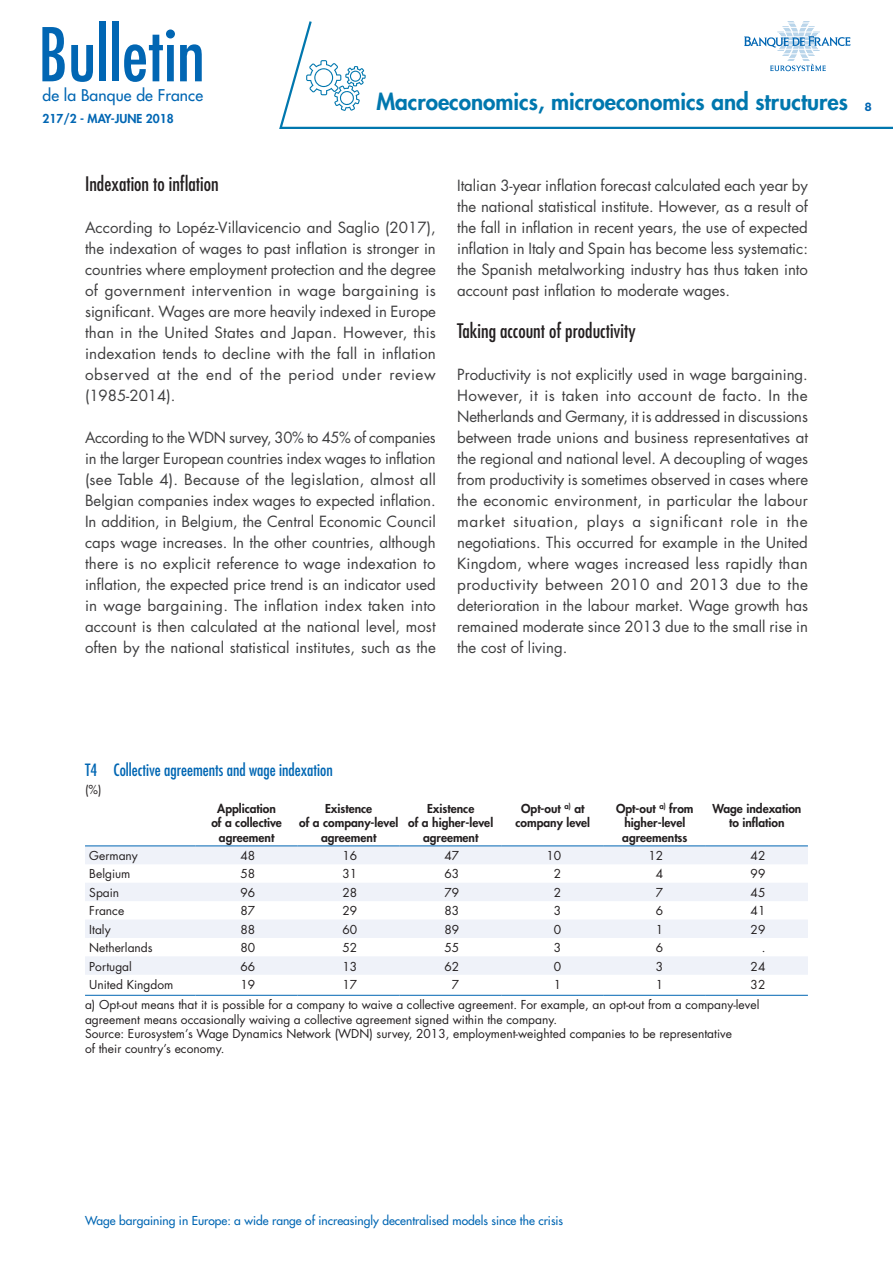
<style>
.page{position:relative;width:893px;height:1263px;background:#fff}
.page>*{position:absolute;margin:0;border:0;box-sizing:border-box;transform-origin:0 0}
.t1{font:condensed 72px "Futura Std";color:#0166b3}
.t2{font:800 22.5px "Futura Std";color:#0077ae}
.t3{font:condensed 19.5px "Futura Std";color:#231f20}
.t4{font:condensed 16.5px "Futura Std";color:#0166b3}
.t5{font:500 15.75px "Futura Std";letter-spacing:.01em;color:#0166b3}
.t6{font:15px/21px "Futura Std";color:#3e3e3f;text-align:justify}
.t7{font:12px/14.4px "Futura Std";color:#231f20}
.t8{font:800 12px/14.4px "Futura Std";color:#231f20;text-align:center}
.t9{font:500 12px "Futura Std";color:#0166b3}
.t10{font:800 12px "Futura Std";color:#0166b3}
.t11{font:800 12px "Helvetica Neue LT Std";color:#0166b3;scale:.9 1}
</style>
<div class="page">
<svg style="left:279px;top:21px;width:614px;height:108px"></svg>
<svg style="left:744px;top:22px;width:106px;height:49px"></svg>
<svg style="left:306px;top:60px;width:60px;height:51px"></svg>
<svg style="left:85px;top:846px;width:723px;height:129px;fill:#eff2f9"></svg>
<hr style="left:85px;top:995px;width:111px;height:1px;background:#0166b3">
<hr style="left:196px;top:995px;width:102px;height:1px;background:#0166b3">
<hr style="left:298px;top:995px;width:102px;height:1px;background:#0166b3">
<hr style="left:400px;top:995px;width:102px;height:1px;background:#0166b3">
<hr style="left:502px;top:995px;width:102px;height:1px;background:#0166b3">
<hr style="left:604px;top:995px;width:102px;height:1px;background:#0166b3">
<hr style="left:706px;top:995px;width:102px;height:1px;background:#0166b3">
<hr style="left:85px;top:845px;width:111px;height:1px;background:#0166b3">
<hr style="left:196px;top:845px;width:102px;height:1px;background:#0166b3">
<hr style="left:298px;top:845px;width:102px;height:1px;background:#0166b3">
<hr style="left:400px;top:845px;width:102px;height:1px;background:#0166b3">
<hr style="left:502px;top:845px;width:102px;height:1px;background:#0166b3">
<hr style="left:604px;top:845px;width:102px;height:1px;background:#0166b3">
<hr style="left:706px;top:845px;width:102px;height:1px;background:#0166b3">
<h1 class="t1" style="left:38px;top:12px;width:168px">Bulletin</h1>
<p class="t5" style="left:43px;top:86px;width:162px">de la Banque de France</p>
<p class="t10" style="left:43px;top:111px;width:133px">217/2 - MAY-JUNE 2018</p>
<h2 class="t2" style="left:376px;top:88px;width:473px">Macroeconomics, microeconomics and structures</h2>
<p class="t11" style="left:865px;top:99px;width:9px">8</p>
<h3 class="t3" style="left:85px;top:172px;width:135px">Indexation to inflation</h3>
<p class="t6" style="left:85px;top:217px;width:353px">According to Lopéz-Villavicencio and Saglio (2017), the indexation of wages to past inflation is stronger in countries where employment protection and the degree of government intervention in wage bargaining is significant. Wages are more heavily indexed in Europe than in the United States and Japan. However, this indexation tends to decline with the fall in inflation observed at the end of the period under review (1985-2014).</p>
<p class="t6" style="left:85px;top:427px;width:353px">According to the WDN survey, 30% to 45% of companies in the larger European countries index wages to inflation (see Table 4). Because of the legislation, almost all Belgian companies index wages to expected inflation.<br>In addition, in Belgium, the Central Economic Council caps wage increases. In the other countries, although there is no explicit reference to wage indexation to inflation, the expected price trend is an indicator used in wage bargaining. The inflation index taken into account is then calculated at the national level, most often by the national statistical institutes, such as the</p>
<p class="t6" style="left:457px;top:175px;width:352px">Italian 3-year inflation forecast calculated each year by the national statistical institute. However, as a result of the fall in inflation in recent years, the use of expected inflation in Italy and Spain has become less systematic: the Spanish metalworking industry has thus taken into account past inflation to moderate wages.</p>
<h3 class="t3" style="left:457px;top:319px;width:180px">Taking account of productivity</h3>
<p class="t6" style="left:457px;top:364px;width:353px">Productivity is not explicitly used in wage bargaining.<br>However, it is taken into account de facto. In the Netherlands and Germany, it is addressed in discussions between trade unions and business representatives at the regional and national level. A decoupling of wages from productivity is sometimes observed in cases where the economic environment, in particular the labour market situation, plays a significant role in the negotiations. This occurred for example in the United Kingdom, where wages increased less rapidly than productivity between 2010 and 2013 due to the deterioration in the labour market. Wage growth has remained moderate since 2013 due to the small rise in the cost of living.</p>
<p class="t4" style="left:85px;top:760px;width:249px">T4 Collective agreements and wage indexation</p>
<p class="t7" style="left:85px;top:783px;width:18px">(%)</p>
<p class="t8" style="left:211px;top:801px;width:72px">Application of a collective agreement</p>
<p class="t8" style="left:299px;top:801px;width:101px">Existence<br>of a company-level agreement</p>
<p class="t8" style="left:408px;top:801px;width:86px">Existence<br>of a higher-level agreement</p>
<p class="t8" style="left:515px;top:801px;width:76px">Opt-out <sup>a)</sup> at company level</p>
<p class="t8" style="left:616px;top:801px;width:79px">Opt-out <sup>a)</sup> from higher-level agreementss</p>
<p class="t8" style="left:712px;top:801px;width:91px">Wage indexation to inflation</p>
<p class="t7" style="left:89px;top:848px;width:50px">Germany</p>
<p class="t7" style="left:240px;top:848px;width:16px">48</p>
<p class="t7" style="left:342px;top:848px;width:16px">16</p>
<p class="t7" style="left:444px;top:848px;width:16px">47</p>
<p class="t7" style="left:546px;top:848px;width:16px">10</p>
<p class="t7" style="left:649px;top:848px;width:16px">12</p>
<p class="t7" style="left:751px;top:848px;width:16px">42</p>
<p class="t7" style="left:89px;top:867px;width:43px">Belgium</p>
<p class="t7" style="left:240px;top:867px;width:16px">58</p>
<p class="t7" style="left:342px;top:867px;width:16px">31</p>
<p class="t7" style="left:444px;top:867px;width:16px">63</p>
<p class="t7" style="left:554px;top:867px;width:9px">2</p>
<p class="t7" style="left:656px;top:867px;width:9px">4</p>
<p class="t7" style="left:751px;top:867px;width:16px">99</p>
<p class="t7" style="left:89px;top:885px;width:32px">Spain</p>
<p class="t7" style="left:240px;top:885px;width:16px">96</p>
<p class="t7" style="left:342px;top:885px;width:16px">28</p>
<p class="t7" style="left:444px;top:885px;width:16px">79</p>
<p class="t7" style="left:554px;top:885px;width:9px">2</p>
<p class="t7" style="left:656px;top:885px;width:9px">7</p>
<p class="t7" style="left:751px;top:885px;width:16px">45</p>
<p class="t7" style="left:89px;top:904px;width:36px">France</p>
<p class="t7" style="left:240px;top:904px;width:16px">87</p>
<p class="t7" style="left:342px;top:904px;width:16px">29</p>
<p class="t7" style="left:444px;top:904px;width:16px">83</p>
<p class="t7" style="left:554px;top:904px;width:9px">3</p>
<p class="t7" style="left:656px;top:904px;width:9px">6</p>
<p class="t7" style="left:751px;top:904px;width:16px">41</p>
<p class="t7" style="left:89px;top:922px;width:23px">Italy</p>
<p class="t7" style="left:240px;top:922px;width:16px">88</p>
<p class="t7" style="left:342px;top:922px;width:16px">60</p>
<p class="t7" style="left:444px;top:922px;width:16px">89</p>
<p class="t7" style="left:554px;top:922px;width:9px">0</p>
<p class="t7" style="left:656px;top:922px;width:9px">1</p>
<p class="t7" style="left:751px;top:922px;width:16px">29</p>
<p class="t7" style="left:89px;top:941px;width:65px">Netherlands</p>
<p class="t7" style="left:240px;top:941px;width:16px">80</p>
<p class="t7" style="left:342px;top:941px;width:16px">52</p>
<p class="t7" style="left:444px;top:941px;width:16px">55</p>
<p class="t7" style="left:554px;top:941px;width:9px">3</p>
<p class="t7" style="left:656px;top:941px;width:9px">6</p>
<p class="t7" style="left:762px;top:941px;width:5px">.</p>
<p class="t7" style="left:89px;top:959px;width:44px">Portugal</p>
<p class="t7" style="left:240px;top:959px;width:16px">66</p>
<p class="t7" style="left:342px;top:959px;width:16px">13</p>
<p class="t7" style="left:444px;top:959px;width:16px">62</p>
<p class="t7" style="left:554px;top:959px;width:9px">0</p>
<p class="t7" style="left:656px;top:959px;width:9px">3</p>
<p class="t7" style="left:751px;top:959px;width:16px">24</p>
<p class="t7" style="left:89px;top:977px;width:86px">United Kingdom</p>
<p class="t7" style="left:240px;top:977px;width:16px">19</p>
<p class="t7" style="left:342px;top:977px;width:16px">17</p>
<p class="t7" style="left:452px;top:977px;width:9px">7</p>
<p class="t7" style="left:554px;top:977px;width:9px">1</p>
<p class="t7" style="left:656px;top:977px;width:9px">1</p>
<p class="t7" style="left:85px;top:974px;width:682px;line-height:20.5px;text-indent:666px">32 a) Opt-out means that it is possible for a company to waive a collective agreement. For example, an opt-out from a company-level</p>
<p class="t7" style="left:85px;top:1012px;width:648px">agreement means occasionally waiving a collective agreement signed within the company.<br>Source: Eurosystem’s Wage Dynamics Network (WDN) survey, 2013, employment-weighted companies to be representative of their country’s economy.</p>
<p class="t9" style="left:85px;top:1213px;width:480px">Wage bargaining in Europe: a wide range of increasingly decentralised models since the crisis</p>
</div>
